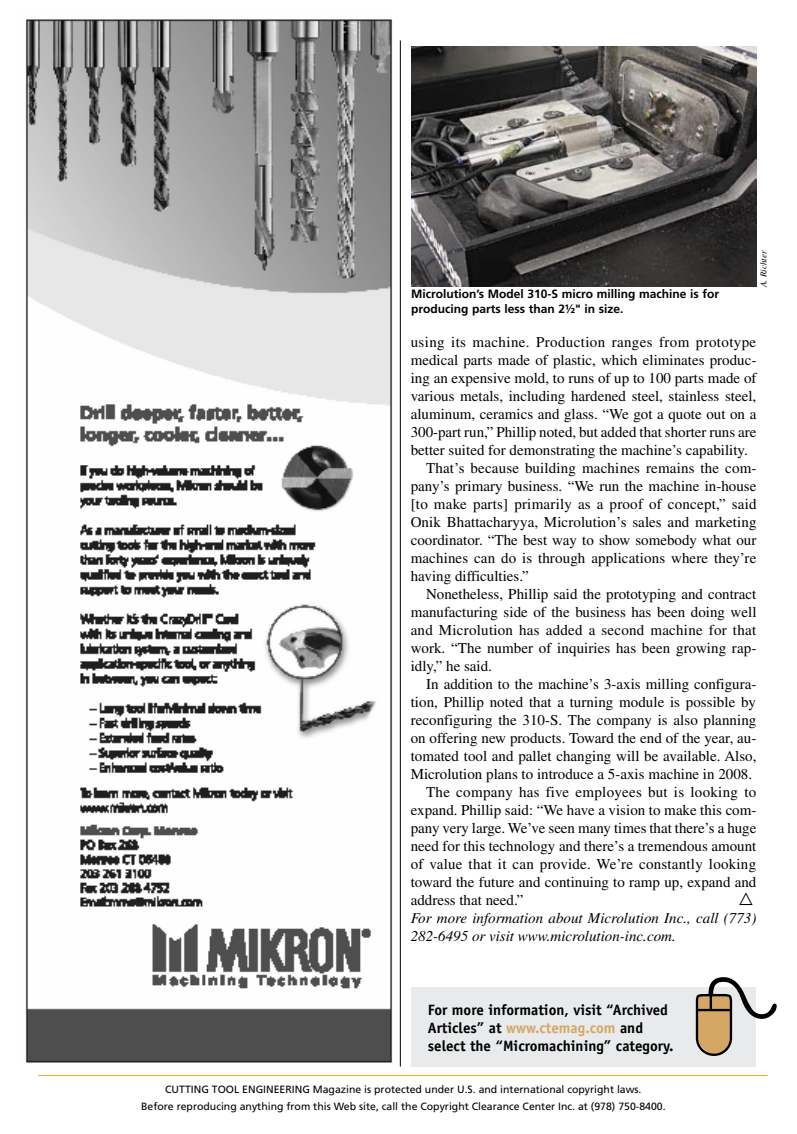
<style>
.page{position:relative;width:797px;height:1134px;background:#fff}
.page>*{position:absolute;margin:0;border:0;box-sizing:border-box;transform-origin:0 0}
.t1{font:16.5px "Zeal";color:#000;scale:1.2 1}
.t2{font:15px "Times";color:#000}
.t3{font:700 15px/17.9px "Officina Sans";color:#000}
.t4{font:italic 15px/18px "Times";color:#000}
.t5{font:15px "Times";letter-spacing:.025em;color:#000}
.t6{font:15px "Times";letter-spacing:.02em;color:#000}
.t7{font:700 12px/15px "Frutiger";color:#000}
.t8{font:10.5px "Frutiger";color:#000}
.t9{font:italic 9px "Times";color:#000}
.s1{color:#d4a764}
</style>
<div class="page">
<img style="left:25px;top:19px;width:367px;height:1043px">
<hr style="left:400px;top:40px;width:1px;height:1026px;background:#000">
<img style="left:411px;top:46px;width:346px;height:240px">
<div style="left:411px;top:987px;width:344px;height:79px;background:#e8eaec"></div>
<hr style="left:38px;top:1075px;width:729px;height:1px;background:#faa61a">
<svg style="left:697px;top:987px;width:59px;height:69px"></svg>
<p class="t7" style="left:411px;top:287px;width:309px">Microlution’s Model 310-S micro milling machine is for producing parts less than 2½" in size.</p>
<p class="t9" style="left:758px;top:287px;width:38px;rotate:-90deg">A. Richter</p>
<p class="t5" style="left:410px;top:333px;width:347px">using its machine. Production ranges from prototype</p>
<p class="t2" style="left:410px;top:351px;width:347px">medical parts made of plastic, which eliminates produc-</p>
<p class="t2" style="left:410px;top:369px;width:347px">ing an expensive mold, to runs of up to 100 parts made of</p>
<p class="t2" style="left:410px;top:387px;width:347px">various metals, including hardened steel, stainless steel,</p>
<p class="t2" style="left:410px;top:405px;width:347px">aluminum, ceramics and glass. “We got a quote out on a</p>
<p class="t2" style="left:410px;top:423px;width:347px">300-part run,” Phillip noted, but added that shorter runs are</p>
<p class="t2" style="left:410px;top:441px;width:338px">better suited for demonstrating the machine’s capability.</p>
<p class="t2" style="left:426px;top:459px;width:332px">That’s because building machines remains the com-</p>
<p class="t2" style="left:410px;top:477px;width:347px">pany’s primary business. “We run the machine in-house</p>
<p class="t2" style="left:410px;top:495px;width:347px">[to make parts] primarily as a proof of concept,” said</p>
<p class="t2" style="left:410px;top:513px;width:347px">Onik Bhattacharyya, Microlution’s sales and marketing</p>
<p class="t2" style="left:410px;top:531px;width:347px">coordinator. “The best way to show somebody what our</p>
<p class="t2" style="left:410px;top:549px;width:347px">machines can do is through applications where they’re</p>
<p class="t2" style="left:410px;top:567px;width:119px">having difficulties.”</p>
<p class="t2" style="left:426px;top:585px;width:332px">Nonetheless, Phillip said the prototyping and contract</p>
<p class="t2" style="left:410px;top:603px;width:347px">manufacturing side of the business has been doing well</p>
<p class="t2" style="left:410px;top:621px;width:347px">and Microlution has added a second machine for that</p>
<p class="t2" style="left:410px;top:639px;width:347px">work. “The number of inquiries has been growing rap-</p>
<p class="t2" style="left:410px;top:657px;width:83px">idly,” he said.</p>
<p class="t2" style="left:426px;top:675px;width:332px">In addition to the machine’s 3-axis milling configura-</p>
<p class="t2" style="left:410px;top:693px;width:347px">tion, Phillip noted that a turning module is possible by</p>
<p class="t2" style="left:410px;top:711px;width:347px">reconfiguring the 310-S. The company is also planning</p>
<p class="t2" style="left:410px;top:729px;width:347px">on offering new products. Toward the end of the year, au-</p>
<p class="t2" style="left:410px;top:747px;width:347px">tomated tool and pallet changing will be available. Also,</p>
<p class="t2" style="left:410px;top:765px;width:343px">Microlution plans to introduce a 5-axis machine in 2008.</p>
<p class="t6" style="left:426px;top:783px;width:332px">The company has five employees but is looking to</p>
<p class="t2" style="left:410px;top:801px;width:347px">expand. Phillip said: “We have a vision to make this com-</p>
<p class="t2" style="left:410px;top:819px;width:347px">pany very large. We’ve seen many times that there’s a huge</p>
<p class="t2" style="left:410px;top:837px;width:347px">need for this technology and there’s a tremendous amount</p>
<p class="t2" style="left:410px;top:855px;width:347px">of value that it can provide. We’re constantly looking</p>
<p class="t2" style="left:410px;top:873px;width:347px">toward the future and continuing to ramp up, expand and</p>
<p class="t2" style="left:410px;top:891px;width:114px">address that need.”</p>
<p class="t1" style="left:736px;top:890px;width:18px">q</p>
<p class="t4" style="left:410px;top:909px;width:347px">For more information about Microlution Inc., call (773)<br>282-6495 or visit www.microlution-inc.com.</p>
<p class="t3" style="left:428px;top:1001px;width:242px">For more information, visit “Archived<br>Articles” at <span class="s1">www.ctemag.com</span> and</p>
<p class="t3" style="left:428px;top:1036px;width:247px">select the “Micromachining” category.</p>
<p class="t8" style="left:165px;top:1084px;width:478px">CUTTING TOOL ENGINEERING Magazine is protected under U.S. and international copyright laws.</p>
<p class="t8" style="left:141px;top:1100px;width:526px">Before reproducing anything from this Web site, call the Copyright Clearance Center Inc. at (978) 750-8400.</p>
</div>
